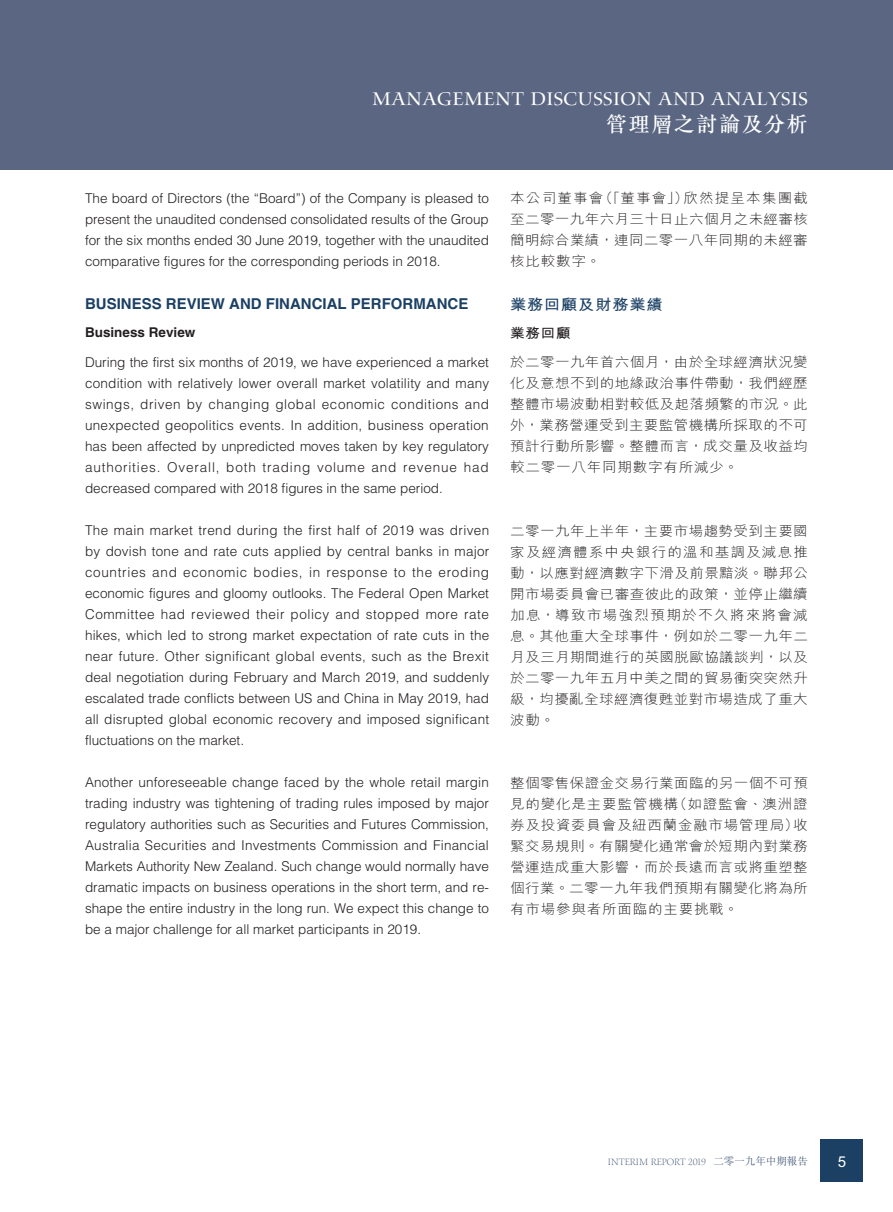
<style>
.page{position:relative;width:893px;height:1212px;background:#fff}
.page>*{position:absolute;margin:0;border:0;box-sizing:border-box;transform-origin:0 0}
.t1{font:21px "Waters Titling Pro";letter-spacing:.025em;color:#fff}
.t2{font:500 21px "M Sung HK";letter-spacing:.075em;color:#fff}
.t3{font:700 15px "Helvetica LT Std";color:#1b4064}
.t4{font:700 15px "M Hei HK";letter-spacing:.05em;color:#1b4064;scale:1.08 1}
.t5{font:700 15px "M Hei HK";color:#fff}
.t6{font:300 13.5px/21px "Helvetica LT Std";color:#231f20;text-align:justify}
.t7{font:300 13.5px/21px "M Hei HK";letter-spacing:.025em;color:#231f20;text-align:justify;scale:1.08 1}
.t8{font:700 13.5px "Helvetica LT Std";color:#231f20}
.t9{font:700 13.5px "M Hei HK";color:#231f20;scale:1.08 1}
.t10{font:300 10.5px "Waters Titling Pro";color:#3c5272}
.s1{font-family:"M Sung HK"}
</style>
<div class="page">
<div style="left:0;top:0;width:893px;height:170px;background:#5a6682"></div>
<div style="left:821px;top:1140px;width:42px;height:42px;background:#1b4064"></div>
<h1 class="t1" style="left:372px;top:87px;width:437px">MANAGEMENT DISCUSSION AND ANALYSIS</h1>
<h1 class="t2" style="left:606px;top:109px;width:203px">管理層之討論及分析</h1>
<p class="t6" style="left:85px;top:187px;width:405px">The board of Directors (the “Board”) of the Company is pleased to present the unaudited condensed consolidated results of the Group for the six months ended 30 June 2019, together with the unaudited comparative figures for the corresponding periods in 2018.</p>
<p class="t3" style="left:85px;top:294px;width:385px">BUSINESS REVIEW AND FINANCIAL PERFORMANCE</p>
<p class="t8" style="left:85px;top:324px;width:112px">Business Review</p>
<p class="t6" style="left:85px;top:351px;width:406px">During the first six months of 2019, we have experienced a market condition with relatively lower overall market volatility and many swings, driven by changing global economic conditions and unexpected geopolitics events. In addition, business operation has been affected by unpredicted moves taken by key regulatory authorities. Overall, both trading volume and revenue had decreased compared with 2018 figures in the same period.</p>
<p class="t6" style="left:85px;top:519px;width:406px">The main market trend during the first half of 2019 was driven by dovish tone and rate cuts applied by central banks in major countries and economic bodies, in response to the eroding economic figures and gloomy outlooks. The Federal Open Market Committee had reviewed their policy and stopped more rate hikes, which led to strong market expectation of rate cuts in the near future. Other significant global events, such as the Brexit deal negotiation during February and March 2019, and suddenly escalated trade conflicts between US and China in May 2019, had all disrupted global economic recovery and imposed significant fluctuations on the market.</p>
<p class="t6" style="left:85px;top:771px;width:405px">Another unforeseeable change faced by the whole retail margin trading industry was tightening of trading rules imposed by major regulatory authorities such as Securities and Futures Commission, Australia Securities and Investments Commission and Financial Markets Authority New Zealand. Such change would normally have dramatic impacts on business operations in the short term, and re&shy;shape the entire industry in the long run. We expect this change to be a major challenge for all market participants in 2019.</p>
<p class="t7" style="left:510px;top:187px;width:277px">本公司董事會（「董事會」）欣然提呈本集團截至二零一九年六月三十日止六個月之未經審核簡明綜合業績，連同二零一八年同期的未經審核比較數字。</p>
<p class="t4" style="left:510px;top:293px;width:142px">業務回顧及財務業績</p>
<p class="t9" style="left:510px;top:323px;width:58px">業務回顧</p>
<p class="t7" style="left:510px;top:351px;width:277px">於二零一九年首六個月，由於全球經濟狀況變化及意想不到的地緣政治事件帶動，我們經歷整體市場波動相對較低及起落頻繁的市況。此外，業務營運受到主要監管機構所採取的不可預計行動所影響。整體而言，成交量及收益均較二零一八年同期數字有所減少。</p>
<p class="t7" style="left:510px;top:519px;width:277px">二零一九年上半年，主要市場趨勢受到主要國家及經濟體系中央銀行的溫和基調及減息推動，以應對經濟數字下滑及前景黯淡。聯邦公開市場委員會已審查彼此的政策，並停止繼續加息，導致市場強烈預期於不久將來將會減息。其他重大全球事件，例如於二零一九年二月及三月期間進行的英國脫歐協議談判，以及於二零一九年五月中美之間的貿易衝突突然升級，均擾亂全球經濟復甦並對市場造成了重大波動。</p>
<p class="t7" style="left:510px;top:772px;width:277px">整個零售保證金交易行業面臨的另一個不可預見的變化是主要監管機構（如證監會、澳洲證券及投資委員會及紐西蘭金融市場管理局）收緊交易規則。有關變化通常會於短期內對業務營運造成重大影響，而於長遠而言或將重塑整個行業。二零一九年我們預期有關變化將為所有市場參與者所面臨的主要挑戰。</p>
<p class="t10" style="left:608px;top:1156px;width:201px">INTERIM REPORT 2019 <span class="s1">二零一九年中期報告</span></p>
<p class="t5" style="left:838px;top:1150px;width:10px">5</p>
</div>
